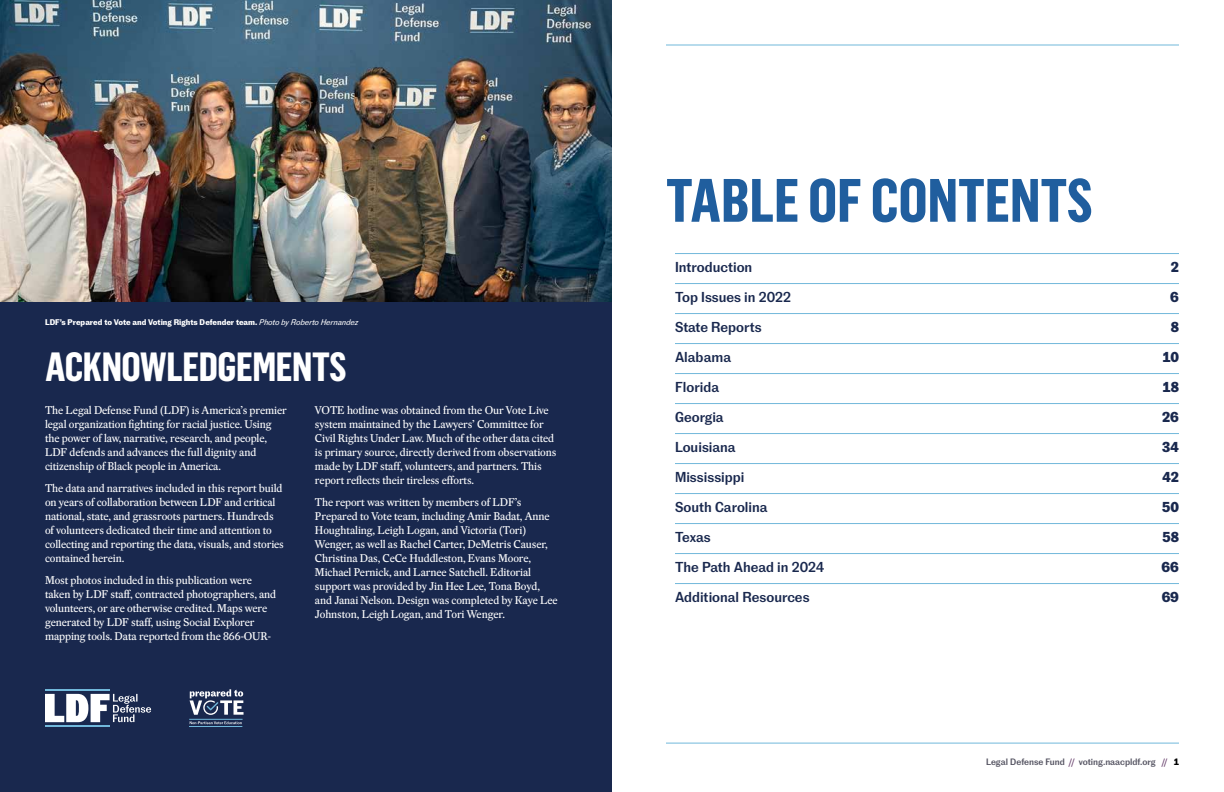
<style>
.page{position:relative;width:1224px;height:792px;background:#fff}
.page>*{position:absolute;margin:0;border:0;box-sizing:border-box;transform-origin:0 0}
.t1{font:700 60px "Flama Condensed";color:#205e9e}
.t2{font:700 40px "Flama Condensed";letter-spacing:-.01em;color:#fff}
.t3{font:500 14px "Marcin Ant";color:#19284e}
.t4{font:800 14px "Marcin Ant";color:#19284e}
.t5{font:11px/14px "Eudald News";letter-spacing:-.01em;color:#fff}
.t6{font:500 9px "Marcin Ant";color:#545361}
.t7{font:700 8px "Marcin Ant";color:#fff}
.s1{font-weight:400;font-style:italic}
.s2{color:#643b69}
.s3{font-weight:800;color:#000}
</style>
<div class="page">
<hr style="left:666px;top:44px;width:513px;height:2px;background:#70b8db">
<hr style="left:666px;top:743px;width:513px;height:1px;background:#70b8db">
<div style="left:0;top:0;width:612px;height:792px;background:#19284e"></div>
<hr style="left:45px;top:689px;width:65px;height:1px;background:#71b8db">
<hr style="left:45px;top:726px;width:65px;height:1px;background:#71b8db">
<svg style="left:45px;top:694px;width:106px;height:28px"></svg>
<img style="left:0;top:0;width:612px;height:301px">
<hr style="left:675px;top:253px;width:504px;height:1px;background:#71b8db">
<hr style="left:675px;top:283px;width:504px;height:1px;background:#71b8db">
<hr style="left:675px;top:313px;width:504px;height:1px;background:#71b8db">
<hr style="left:675px;top:343px;width:504px;height:1px;background:#71b8db">
<hr style="left:675px;top:373px;width:504px;height:1px;background:#71b8db">
<hr style="left:675px;top:403px;width:504px;height:1px;background:#71b8db">
<hr style="left:675px;top:433px;width:504px;height:1px;background:#71b8db">
<hr style="left:675px;top:463px;width:504px;height:1px;background:#71b8db">
<hr style="left:675px;top:493px;width:504px;height:1px;background:#71b8db">
<hr style="left:675px;top:523px;width:504px;height:1px;background:#71b8db">
<hr style="left:675px;top:553px;width:504px;height:1px;background:#71b8db">
<hr style="left:675px;top:583px;width:504px;height:1px;background:#71b8db">
<svg style="left:190px;top:689px;width:54px;height:26px"></svg>
<svg style="left:190px;top:721px;width:52px;height:3px"></svg>
<hr style="left:189px;top:719px;width:54px;height:1px;background:#71b8db">
<hr style="left:189px;top:726px;width:53px;height:1px;background:#71b8db">
<p class="t7" style="left:45px;top:318px;width:315px">LDF’s Prepared to Vote and Voting Rights Defender team. <span class="s1">Photo by Roberto Hernandez</span></p>
<h2 class="t2" style="left:45px;top:342px;width:303px">ACKNOWLEDGEMENTS</h2>
<p class="t5" style="left:45px;top:403px;width:243px">The Legal Defense Fund (LDF) is America’s premier legal organization fighting for racial justice. Using the power of law, narrative, research, and people, LDF defends and advances the full dignity and citizenship of Black people in America.</p>
<p class="t5" style="left:45px;top:481px;width:240px">The data and narratives included in this report build on years of collaboration between LDF and critical national, state, and grassroots partners. Hundreds of volunteers dedicated their time and attention to collecting and reporting the data, visuals, and stories contained herein.</p>
<p class="t5" style="left:45px;top:573px;width:233px">Most photos included in this publication were taken by LDF staff, contracted photographers, and volunteers, or are otherwise credited. Maps were generated by LDF staff, using Social Explorer mapping tools. Data reported from the 866-OUR-</p>
<p class="t5" style="left:315px;top:403px;width:243px">VOTE hotline was obtained from the Our Vote Live system maintained by the Lawyers’ Committee for Civil Rights Under Law. Much of the other data cited is primary source, directly derived from observations made by LDF staff, volunteers, and partners. This report reflects their tireless efforts.</p>
<p class="t5" style="left:315px;top:495px;width:244px">The report was written by members of LDF’s Prepared to Vote team, including Amir Badat, Anne Houghtaling, Leigh Logan, and Victoria (Tori)<br>Wenger, as well as Rachel Carter, DeMetris Causer, Christina Das, CeCe Huddleston, Evans Moore, Michael Pernick, and Larnee Satchell. Editorial support was provided by Jin Hee Lee, Tona Boyd, and Janai Nelson. Design was completed by Kaye Lee Johnston, Leigh Logan, and Tori Wenger.</p>
<h1 class="t1" style="left:666px;top:162px;width:428px">TABLE OF CONTENTS</h1>
<p class="t3" style="left:675px;top:259px;width:79px">Introduction</p>
<p class="t4" style="left:1171px;top:258px;width:10px">2</p>
<p class="t3" style="left:675px;top:289px;width:117px">Top Issues in 2022</p>
<p class="t4" style="left:1170px;top:288px;width:10px">6</p>
<p class="t3" style="left:675px;top:319px;width:88px">State Reports</p>
<p class="t4" style="left:1171px;top:318px;width:10px">8</p>
<p class="t3" style="left:675px;top:349px;width:58px">Alabama</p>
<p class="t4" style="left:1163px;top:348px;width:18px">10</p>
<p class="t3" style="left:675px;top:379px;width:46px">Florida</p>
<p class="t4" style="left:1163px;top:378px;width:18px">18</p>
<p class="t3" style="left:675px;top:409px;width:50px">Georgia</p>
<p class="t4" style="left:1162px;top:408px;width:18px">26</p>
<p class="t3" style="left:675px;top:439px;width:62px">Louisiana</p>
<p class="t4" style="left:1162px;top:438px;width:18px">34</p>
<p class="t3" style="left:675px;top:469px;width:71px">Mississippi</p>
<p class="t4" style="left:1162px;top:468px;width:18px">42</p>
<p class="t3" style="left:675px;top:499px;width:94px">South Carolina</p>
<p class="t4" style="left:1162px;top:498px;width:18px">50</p>
<p class="t3" style="left:675px;top:529px;width:37px">Texas</p>
<p class="t4" style="left:1162px;top:528px;width:18px">58</p>
<p class="t3" style="left:675px;top:559px;width:151px">The Path Ahead in 2024</p>
<p class="t4" style="left:1162px;top:558px;width:19px">66</p>
<p class="t3" style="left:675px;top:589px;width:136px">Additional Resources</p>
<p class="t4" style="left:1162px;top:589px;width:19px">69</p>
<p class="t6" style="left:986px;top:756px;width:194px">Legal Defense Fund <span class="s2">//</span> voting.naacpldf.org <span class="s2">//</span> <span class="s3">1</span></p>
</div>
